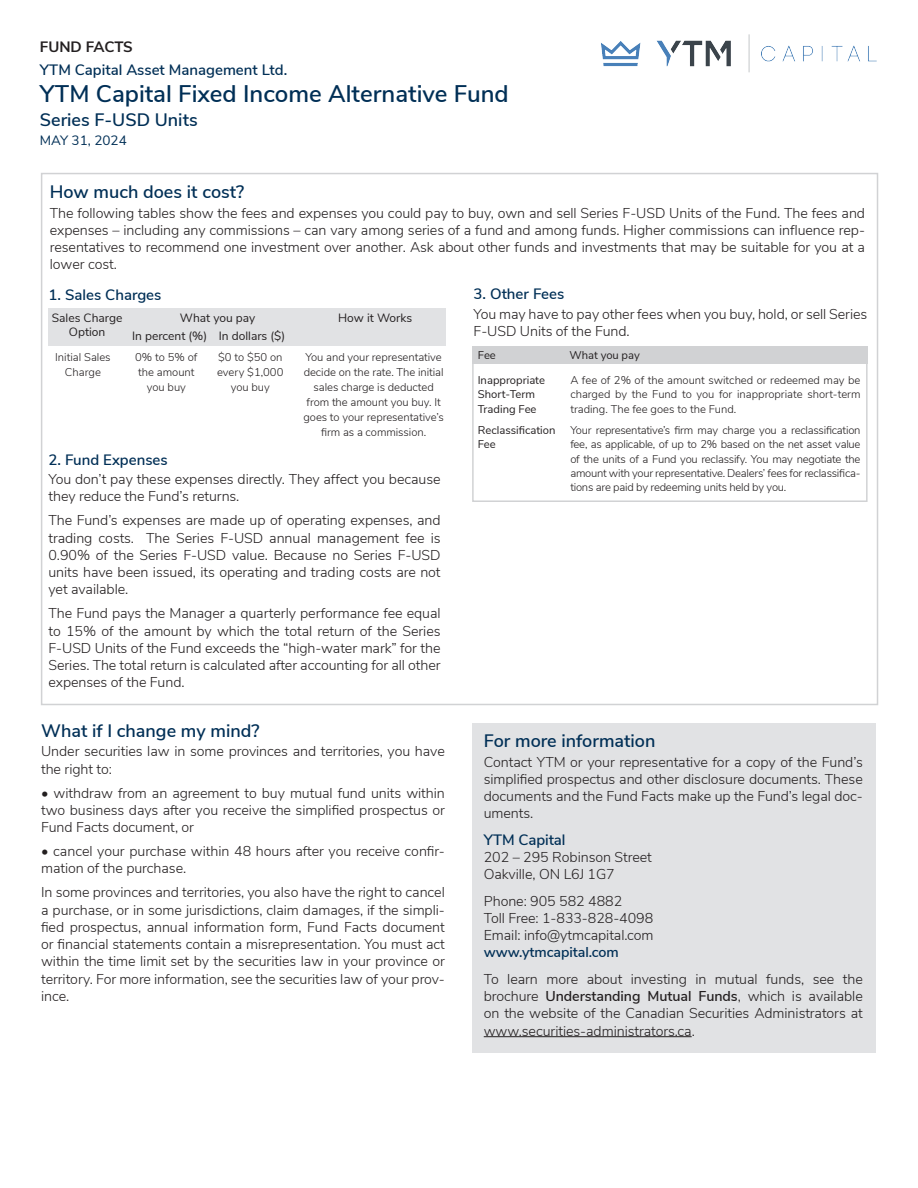
<style>
.page{position:relative;width:918px;height:1188px;background:#fff}
.page>*{position:absolute;margin:0;border:0;box-sizing:border-box;transform-origin:0 0}
.t1{font:600 24px "Nunito Sans";color:#002f56}
.headings_fund_fact{font:600 18px "Nunito Sans";color:#002f56}
.headingd_fund_fact2{font:600 15px "Nunito Sans";color:#002f56}
.fund_fact_main_text{font:600 15px "Nunito Sans";letter-spacing:-.005em;color:#002f56}
.t2{font:700 15px "Nunito Sans";letter-spacing:-.01em;color:#231f20}
.fund_fact_main_text-2{font:300 14.25px/17.2px "Nunito Sans";letter-spacing:-.005em;color:#231f20;text-align:justify}
.fund_fact_main_text-3{font:600 14.25px "Nunito Sans";letter-spacing:-.005em;color:#002f56}
.t3{font:13.5px "Nunito Sans";color:#002f56}
.COMMENTARY_text{font:12px "Nunito Sans";color:#231f20}
.COMMENTARY_text-2{font:300 11.25px/15px "Nunito Sans";letter-spacing:-.005em;color:#231f20;text-align:center}
.fund_fact_main_text-4{font:11.25px/14.4px "Nunito Sans";color:#231f20}
.s1{font-weight:600}
</style>
<div class="page">
<img style="left:601px;top:34px;width:276px;height:39px">
<div style="left:49px;top:309px;width:397px;height:37px;background:#e1e2e4"></div>
<div style="left:472px;top:352px;width:396px;height:150px;border:2px solid #d1d2d4"></div>
<div style="left:472px;top:347px;width:396px;height:17px;background:#d1d2d4"></div>
<div style="left:472px;top:723px;width:403px;height:330px;background:#e1e2e4"></div>
<hr style="left:484px;top:1036px;width:208px;height:1px;background:#231f20">
<p class="t2" style="left:40px;top:36px;width:94px">FUND FACTS</p>
<p class="headingd_fund_fact2" style="left:40px;top:59px;width:249px">YTM Capital Asset Management Ltd.</p>
<h1 class="t1" style="left:40px;top:76px;width:470px">YTM Capital Fixed Income Alternative Fund</h1>
<p class="headings_fund_fact" style="left:40px;top:107px;width:159px">Series F-USD Units</p>
<p class="t3" style="left:40px;top:130px;width:88px">MAY 31, 2024</p>
<p class="headings_fund_fact" style="left:50px;top:179px;width:196px">How much does it cost?</p>
<p class="fund_fact_main_text-2" style="left:50px;top:203px;width:817px">The following tables show the fees and expenses you could pay to buy, own and sell Series F-USD Units of the Fund. The fees and expenses – including any commissions – can vary among series of a fund and among funds. Higher commissions can influence rep&shy;resentatives to recommend one investment over another. Ask about other funds and investments that may be suitable for you at a lower cost.</p>
<p class="headingd_fund_fact2" style="left:49px;top:284px;width:114px">1. Sales Charges</p>
<p class="COMMENTARY_text" style="left:52px;top:309px;width:72px">Sales Charge</p>
<p class="COMMENTARY_text" style="left:180px;top:309px;width:77px">What you pay</p>
<p class="COMMENTARY_text" style="left:338px;top:309px;width:75px">How it Works</p>
<p class="COMMENTARY_text" style="left:69px;top:323px;width:38px">Option</p>
<p class="COMMENTARY_text" style="left:132px;top:327px;width:155px">In percent (%) In dollars ($)</p>
<p class="COMMENTARY_text-2" style="left:135px;top:349px;width:64px">0% to 5% of the amount you buy</p>
<p class="COMMENTARY_text-2" style="left:217px;top:349px;width:68px">$0 to $50 on every $1,000 you buy</p>
<p class="COMMENTARY_text-2" style="left:304px;top:349px;width:142px">You and your representative decide on the rate. The initial sales charge is deducted from the amount you buy. It goes to your representative’s firm as a commission.</p>
<p class="headingd_fund_fact2" style="left:49px;top:448px;width:121px">2. Fund Expenses</p>
<p class="fund_fact_main_text-2" style="left:49px;top:470px;width:394px">You don’t pay these expenses directly. They affect you because they reduce the Fund’s returns.</p>
<p class="fund_fact_main_text-2" style="left:49px;top:511px;width:394px">The Fund’s expenses are made up of operating expenses, and trading costs. The Series F-USD annual management fee is 0.90% of the Series F-USD value. Because no Series F-USD units have been issued, its operating and trading costs are not yet available.</p>
<p class="fund_fact_main_text-2" style="left:49px;top:604px;width:394px">The Fund pays the Manager a quarterly performance fee equal to 15% of the amount by which the total return of the Series F-USD Units of the Fund exceeds the “high-water mark” for the Series. The total return is calculated after accounting for all other expenses of the Fund.</p>
<p class="COMMENTARY_text-2" style="left:55px;top:349px;width:57px">Initial Sales</p>
<p class="COMMENTARY_text-2" style="left:65px;top:364px;width:37px">Charge</p>
<p class="headings_fund_fact" style="left:41px;top:718px;width:220px">What if I change my mind?</p>
<p class="fund_fact_main_text-2" style="left:41px;top:742px;width:405px">Under securities law in some provinces and territories, you have the right to:</p>
<p class="fund_fact_main_text-2" style="left:41px;top:783px;width:405px">• withdraw from an agreement to buy mutual fund units within two business days after you receive the simplified prospectus or Fund Facts document, or</p>
<p class="fund_fact_main_text-2" style="left:41px;top:842px;width:405px">• cancel your purchase within 48 hours after you receive confir&shy;mation of the purchase.</p>
<p class="fund_fact_main_text-2" style="left:41px;top:883px;width:405px">In some provinces and territories, you also have the right to cancel a purchase, or in some jurisdictions, claim damages, if the simpli&shy;fied prospectus, annual information form, Fund Facts document or financial statements contain a misrepresentation. You must act within the time limit set by the securities law in your province or territory. For more information, see the securities law of your prov&shy;ince.</p>
<p class="headingd_fund_fact2" style="left:474px;top:283px;width:92px">3. Other Fees</p>
<p class="fund_fact_main_text-2" style="left:474px;top:304px;width:395px">You may have to pay other fees when you buy, hold, or sell Series<br>F-USD Units of the Fund.</p>
<p class="fund_fact_main_text-4" style="left:478px;top:347px;width:19px">Fee</p>
<p class="fund_fact_main_text-4" style="left:569px;top:347px;width:72px">What you pay</p>
<p class="COMMENTARY_text-2" style="left:570px;top:372px;width:292px;line-height:14.4px;text-align:justify">A fee of 2% of the amount switched or redeemed may be charged by the Fund to you for inappropriate short-term trading. The fee goes to the Fund.</p>
<p class="COMMENTARY_text-2" style="left:570px;top:422px;width:292px;line-height:14.4px;text-align:justify">Your representative’s firm may charge you a reclassification fee, as applicable, of up to 2% based on the net asset value of the units of a Fund you reclassify. You may negotiate the amount with your representative. Dealers’ fees for reclassifica&shy;tions are paid by redeeming units held by you.</p>
<p class="fund_fact_main_text-4" style="left:478px;top:372px;width:69px">Inappropriate<br>Short-Term<br>Trading Fee</p>
<p class="fund_fact_main_text-4" style="left:478px;top:422px;width:79px">Reclassification<br>Fee</p>
<p class="headings_fund_fact" style="left:484px;top:728px;width:173px">For more information</p>
<p class="fund_fact_main_text-2" style="left:484px;top:752px;width:381px">Contact YTM or your representative for a copy of the Fund’s simplified prospectus and other disclosure documents. These documents and the Fund Facts make up the Fund’s legal doc&shy;uments.</p>
<p class="fund_fact_main_text" style="left:484px;top:829px;width:83px">YTM Capital</p>
<p class="fund_fact_main_text-2" style="left:484px;top:848px;width:170px">202 – 295 Robinson Street</p>
<p class="fund_fact_main_text-2" style="left:484px;top:865px;width:133px">Oakville, ON L6J 1G7</p>
<p class="fund_fact_main_text-2" style="left:484px;top:891px;width:140px">Phone: 905 582 4882</p>
<p class="fund_fact_main_text-2" style="left:484px;top:908px;width:171px">Toll Free: 1-833-828-4098</p>
<p class="fund_fact_main_text-2" style="left:484px;top:926px;width:171px">Email: info@ytmcapital.com</p>
<p class="fund_fact_main_text-3" style="left:484px;top:942px;width:137px">www.ytmcapital.com</p>
<p class="fund_fact_main_text-2" style="left:484px;top:969px;width:381px">To learn more about investing in mutual funds, see the brochure <span class="s1">Understanding Mutual Funds</span>, which is available on the website of the Canadian Securities Administrators at www.securities-administrators.ca.</p>
</div>
